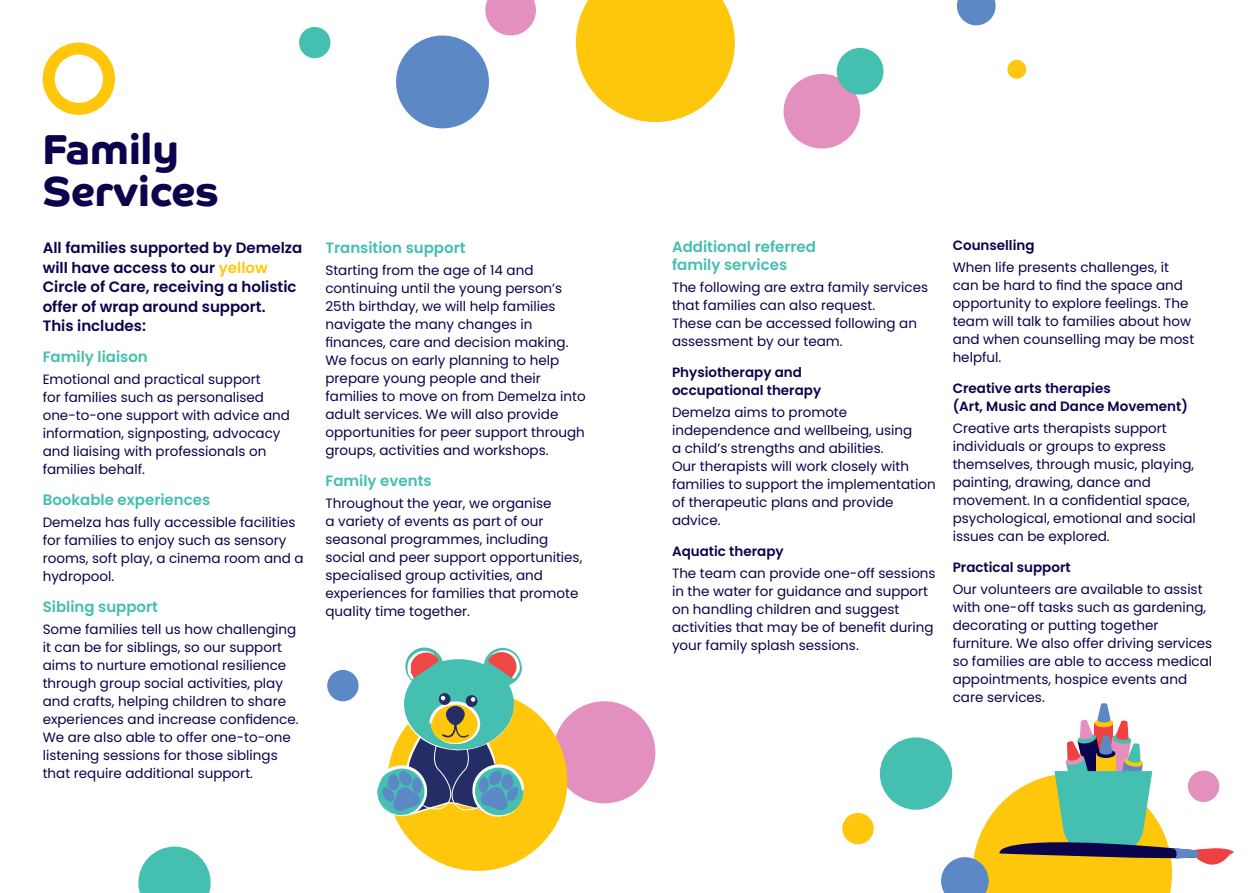
<style>
.page{position:relative;width:1259px;height:893px;background:#fff}
.page>*{position:absolute;margin:0;border:0;box-sizing:border-box;transform-origin:0 0}
.t1{font:700 42px/42px "Co Headline";color:#0b034c}
.t2{font:600 15px/19.5px "Poppins";color:#0b034c}
.t3{font:600 15px/18px "Poppins";color:#44bfb0}
.t4{font:13.5px/18px "Poppins";color:#0b034c}
.t5{font:600 13.5px/18px "Poppins";color:#0b034c}
.s1{color:#fec70c}
</style>
<div class="page">
<div style="left:553px;top:701px;width:102px;height:102px;background:#e390be;border-radius:50%"></div>
<svg style="left:49px;top:49px;width:60px;height:60px"></svg>
<div style="left:43px;top:43px;width:72px;height:72px;border:12px solid #fec70c;border-radius:50%"></div>
<div style="left:783px;top:74px;width:77px;height:74px;background:#e390be;border-radius:50%"></div>
<div style="left:836px;top:48px;width:47px;height:47px;background:#44bfb0;border-radius:50%"></div>
<svg style="left:957px;top:0;width:38px;height:25px"></svg>
<svg style="left:576px;top:0;width:159px;height:122px"></svg>
<div style="left:387px;top:691px;width:180px;height:180px;background:#fec70c;border-radius:50%"></div>
<div style="left:299px;top:27px;width:31px;height:31px;background:#44bfb0;border-radius:50%"></div>
<svg style="left:377px;top:647px;width:147px;height:170px"></svg>
<div style="left:396px;top:36px;width:93px;height:92px;background:#5d88c6;border-radius:50%"></div>
<svg style="left:485px;top:0;width:51px;height:36px"></svg>
<div style="left:327px;top:670px;width:31px;height:31px;background:#5d88c6;border-radius:50%"></div>
<div style="left:1007px;top:60px;width:19px;height:19px;background:#fec70c;border-radius:50%"></div>
<svg style="left:941px;top:703px;width:293px;height:190px"></svg>
<div style="left:1188px;top:771px;width:31px;height:31px;background:#e390be;border-radius:50%"></div>
<div style="left:880px;top:737px;width:72px;height:73px;background:#44bfb0;border-radius:50%"></div>
<div style="left:842px;top:813px;width:31px;height:31px;background:#fec70c;border-radius:50%"></div>
<svg style="left:138px;top:847px;width:73px;height:46px"></svg>
<h1 class="t1" style="left:43px;top:128px;width:178px">Family<br>Services</h1>
<p class="t2" style="left:43px;top:238px;width:261px">All families supported by Demelza will have access to our <span class="s1">yellow<br></span>Circle of Care, receiving a holistic offer of wrap around support.<br>This includes:</p>
<p class="t3" style="left:43px;top:348px;width:107px">Family liaison</p>
<p class="t4" style="left:43px;top:371px;width:249px">Emotional and practical support<br>for families such as personalised one-to-one support with advice and information, signposting, advocacy and liaising with professionals on families behalf.</p>
<p class="t3" style="left:43px;top:491px;width:169px">Bookable experiences</p>
<p class="t4" style="left:43px;top:514px;width:262px">Demelza has fully accessible facilities for families to enjoy such as sensory rooms, soft play, a cinema room and a hydropool.</p>
<p class="t3" style="left:43px;top:598px;width:117px">Sibling support</p>
<p class="t4" style="left:43px;top:621px;width:257px">Some families tell us how challenging it can be for siblings, so our support aims to nurture emotional resilience through group social activities, play and crafts, helping children to share experiences and increase confidence.<br>We are also able to offer one-to-one listening sessions for those siblings that require additional support.</p>
<p class="t3" style="left:325px;top:239px;width:142px">Transition support</p>
<p class="t4" style="left:325px;top:262px;width:262px">Starting from the age of 14 and continuing until the young person’s 25th birthday, we will help families navigate the many changes in finances, care and decision making.<br>We focus on early planning to help prepare young people and their families to move on from Demelza into adult services. We will also provide opportunities for peer support through groups, activities and workshops.</p>
<p class="t3" style="left:325px;top:472px;width:108px">Family events</p>
<p class="t4" style="left:325px;top:495px;width:258px">Throughout the year, we organise<br>a variety of events as part of our seasonal programmes, including social and peer support opportunities, specialised group activities, and experiences for families that promote quality time together.</p>
<p class="t3" style="left:672px;top:238px;width:145px">Additional referred family services</p>
<p class="t4" style="left:672px;top:278px;width:257px">The following are extra family services that families can also request.<br>These can be accessed following an assessment by our team.</p>
<p class="t5" style="left:672px;top:363px;width:151px">Physiotherapy and occupational therapy</p>
<p class="t4" style="left:672px;top:403px;width:265px">Demelza aims to promote independence and wellbeing, using<br>a child’s strengths and abilities.<br>Our therapists will work closely with families to support the implementation of therapeutic plans and provide advice.</p>
<p class="t5" style="left:672px;top:542px;width:113px">Aquatic therapy</p>
<p class="t4" style="left:672px;top:564px;width:265px">The team can provide one-off sessions in the water for guidance and support on handling children and suggest activities that may be of benefit during your family splash sessions.</p>
<p class="t5" style="left:952px;top:236px;width:83px">Counselling</p>
<p class="t4" style="left:952px;top:259px;width:243px">When life presents challenges, it can be hard to find the space and opportunity to explore feelings. The team will talk to families about how and when counselling may be most helpful.</p>
<p class="t5" style="left:952px;top:379px;width:237px">Creative arts therapies<br>(Art, Music and Dance Movement)</p>
<p class="t4" style="left:952px;top:420px;width:245px">Creative arts therapists support individuals or groups to express themselves, through music, playing, painting, drawing, dance and movement. In a confidential space, psychological, emotional and social issues can be explored.</p>
<p class="t5" style="left:952px;top:558px;width:120px">Practical support</p>
<p class="t4" style="left:952px;top:581px;width:261px">Our volunteers are available to assist with one-off tasks such as gardening, decorating or putting together furniture. We also offer driving services so families are able to access medical appointments, hospice events and care services.</p>
</div>
